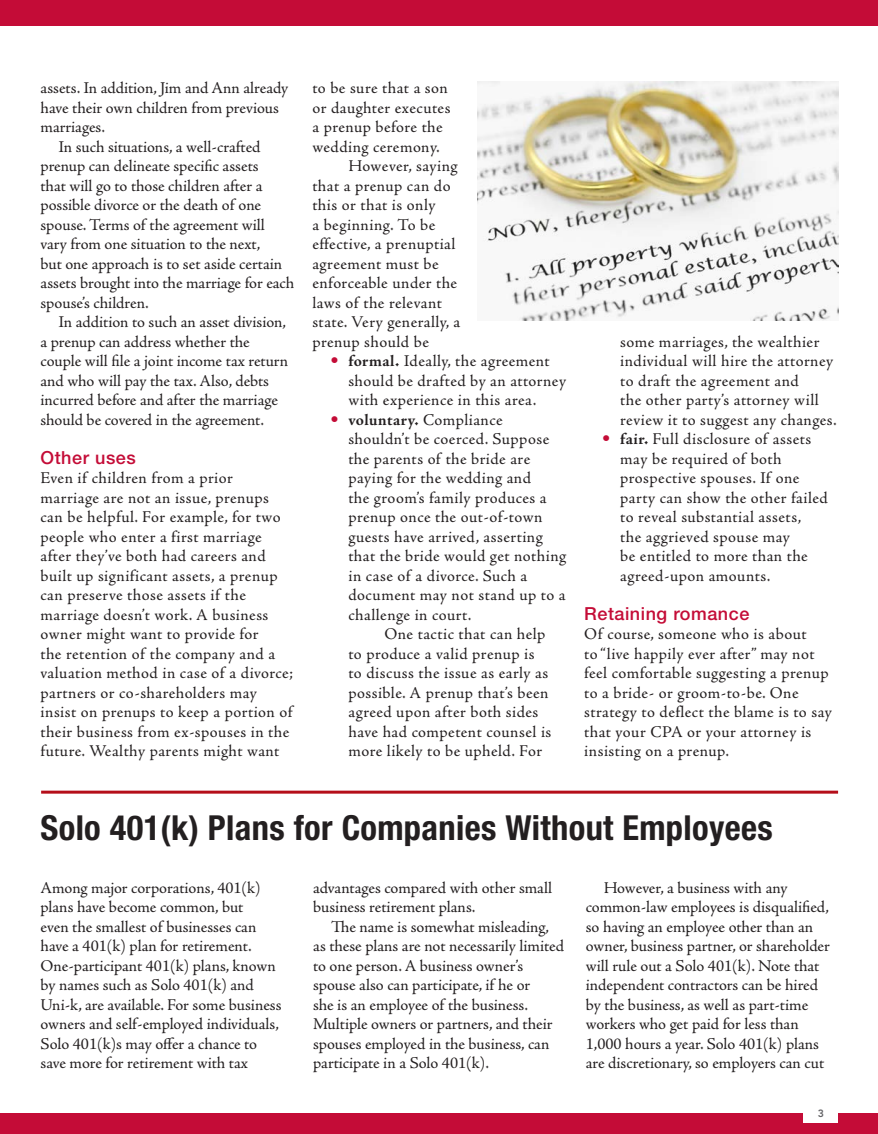
<style>
.page{position:relative;width:878px;height:1134px;background:#fff}
.page>*{position:absolute;margin:0;border:0;box-sizing:border-box;transform-origin:0 0}
.t1{font:700 condensed 34.5px "Helvetica Neue";letter-spacing:.01em;color:#231f20}
.t2{font:500 18px "Helvetica Neue";letter-spacing:.03em;color:#c40c37}
.t3{font:16.5px/19.5px "Adobe Jenson Pro";letter-spacing:.02em;color:#231f20}
.t4{font:16.5px/19.5px "Adobe Jenson Pro";letter-spacing:-.005em;color:#231f20}
.t5{font:16.5px "Adobe Jenson Pro";color:#231f20}
.t6{font:800 10.5px "Avenir";color:#636366}
.s1{font-family:"Helvetica Neue LT Std";font-weight:300;font-stretch:condensed;color:#c40c37}
.s2{font-weight:700}
</style>
<div class="page">
<div style="left:0;top:0;width:878px;height:26px;background:#c40c37"></div>
<div style="left:0;top:1113px;width:878px;height:21px;background:#c40c37"></div>
<div style="left:803px;top:1104px;width:35px;height:19px;background:#fff"></div>
<img style="left:478px;top:81px;width:360px;height:240px">
<hr style="left:41px;top:791px;width:797px;height:3px;background:#b50e1a">
<p class="t4" style="left:40px;top:78px;width:249px">assets. In addition, Jim and Ann already</p>
<p class="t4" style="left:40px;top:98px;width:240px">have their own children from previous</p>
<p class="t5" style="left:40px;top:118px;width:66px">marriages.</p>
<p class="t4" style="left:59px;top:137px;width:203px">In such situations, a well-crafted</p>
<p class="t5" style="left:40px;top:157px;width:220px">prenup can delineate specific assets</p>
<p class="t5" style="left:40px;top:176px;width:224px">that will go to those children after a</p>
<p class="t4" style="left:40px;top:195px;width:222px">possible divorce or the death of one</p>
<p class="t5" style="left:40px;top:215px;width:226px">spouse. Terms of the agreement will</p>
<p class="t4" style="left:40px;top:234px;width:221px">vary from one situation to the next,</p>
<p class="t4" style="left:40px;top:254px;width:243px">but one approach is to set aside certain</p>
<p class="t4" style="left:40px;top:273px;width:255px">assets brought into the marriage for each</p>
<p class="t5" style="left:40px;top:293px;width:110px">spouse’s children.</p>
<p class="t4" style="left:59px;top:312px;width:229px">In addition to such an asset division,</p>
<p class="t4" style="left:40px;top:332px;width:211px">a prenup can address whether the</p>
<p class="t4" style="left:40px;top:351px;width:249px">couple will file a joint income tax return</p>
<p class="t5" style="left:40px;top:371px;width:230px">and who will pay the tax. Also, debts</p>
<p class="t5" style="left:40px;top:391px;width:239px">incurred before and after the marriage</p>
<p class="t4" style="left:40px;top:410px;width:225px">should be covered in the agreement.</p>
<p class="t2" style="left:40px;top:446px;width:97px">Other uses</p>
<p class="t3" style="left:40px;top:468px;width:254px">Even if children from a prior marriage are not an issue, prenups can be helpful. For example, for two people who enter a first marriage after they’ve both had careers and built up significant assets, a prenup can preserve those assets if the marriage doesn’t work. A business owner might want to provide for<br>the retention of the company and a valuation method in case of a divorce; partners or co-shareholders may insist on prenups to keep a portion of their business from ex-spouses in the future. Wealthy parents might want</p>
<p class="t3" style="left:312px;top:78px;width:137px">to be sure that a son</p>
<p class="t3" style="left:312px;top:98px;width:140px">or daughter executes</p>
<p class="t3" style="left:312px;top:117px;width:132px">a prenup before the</p>
<p class="t3" style="left:312px;top:137px;width:129px">wedding ceremony.</p>
<p class="t3" style="left:348px;top:156px;width:111px">However, saying</p>
<p class="t3" style="left:312px;top:176px;width:140px">that a prenup can do</p>
<p class="t3" style="left:312px;top:195px;width:125px">this or that is only</p>
<p class="t3" style="left:312px;top:215px;width:124px">a beginning. To be</p>
<p class="t3" style="left:312px;top:234px;width:145px">effective, a prenuptial</p>
<p class="t3" style="left:312px;top:254px;width:128px">agreement must be</p>
<p class="t3" style="left:312px;top:273px;width:146px">enforceable under the</p>
<p class="t3" style="left:312px;top:293px;width:131px">laws of the relevant</p>
<p class="t3" style="left:312px;top:312px;width:149px">state. Very generally, a</p>
<p class="t3" style="left:312px;top:332px;width:118px">prenup should be</p>
<p class="t3" style="left:348px;top:351px;width:219px;text-indent:-18px"><span class="s1">•</span> <span class="s2">formal.</span> Ideally, the agreement should be drafted by an attorney with experience in this area.</p>
<p class="t3" style="left:348px;top:410px;width:219px;text-indent:-18px"><span class="s1">•</span> <span class="s2">voluntary.</span> Compliance shouldn’t be coerced. Suppose the parents of the bride are paying for the wedding and<br>the groom’s family produces a prenup once the out-of-town guests have arrived, asserting that the bride would get nothing in case of a divorce. Such a document may not stand up to a challenge in court.</p>
<p class="t3" style="left:348px;top:625px;width:204px;text-indent:36px">One tactic that can help to produce a valid prenup is to discuss the issue as early as possible. A prenup that’s been agreed upon after both sides have had competent counsel is more likely to be upheld. For</p>
<p class="t3" style="left:620px;top:332px;width:218px">some marriages, the wealthier individual will hire the attorney to draft the agreement and<br>the other party’s attorney will review it to suggest any changes.</p>
<p class="t3" style="left:620px;top:430px;width:209px;text-indent:-18px"><span class="s1">•</span> <span class="s2">fair.</span> Full disclosure of assets may be required of both prospective spouses. If one party can show the other failed to reveal substantial assets,<br>the aggrieved spouse may<br>be entitled to more than the agreed-upon amounts.</p>
<p class="t2" style="left:584px;top:602px;width:167px">Retaining romance</p>
<p class="t3" style="left:584px;top:624px;width:249px">Of course, someone who is about<br>to “live happily ever after” may not feel comfortable suggesting a prenup to a bride- or groom-to-be. One strategy to deflect the blame is to say that your CPA or your attorney is insisting on a prenup.</p>
<h1 class="t1" style="left:40px;top:807px;width:733px">Solo 401(k) Plans for Companies Without Employees</h1>
<p class="t4" style="left:40px;top:878px;width:242px">Among major corporations, 401(k) plans have become common, but<br>even the smallest of businesses can have a 401(k) plan for retirement.<br>One-participant 401(k) plans, known by names such as Solo 401(k) and Uni-k, are available. For some business owners and self-employed individuals, Solo 401(k)s may offer a chance to save more for retirement with tax</p>
<p class="t4" style="left:313px;top:878px;width:240px">advantages compared with other small business retirement plans.</p>
<p class="t4" style="left:585px;top:878px;width:246px;text-indent:18px">However, a business with any common-law employees is disqualified, so having an employee other than an owner, business partner, or shareholder will rule out a Solo 401(k). Note that independent contractors can be hired by the business, as well as part-time workers who get paid for less than 1,000 hours a year. Solo 401(k) plans are discretionary, so employers can cut</p>
<p class="t4" style="left:313px;top:917px;width:252px;text-indent:18px">The name is somewhat misleading, as these plans are not necessarily limited to one person. A business owner’s spouse also can participate, if he or<br>she is an employee of the business.<br>Multiple owners or partners, and their spouses employed in the business, can participate in a Solo 401(k).</p>
<p class="t6" style="left:817px;top:1107px;width:8px">3</p>
</div>
